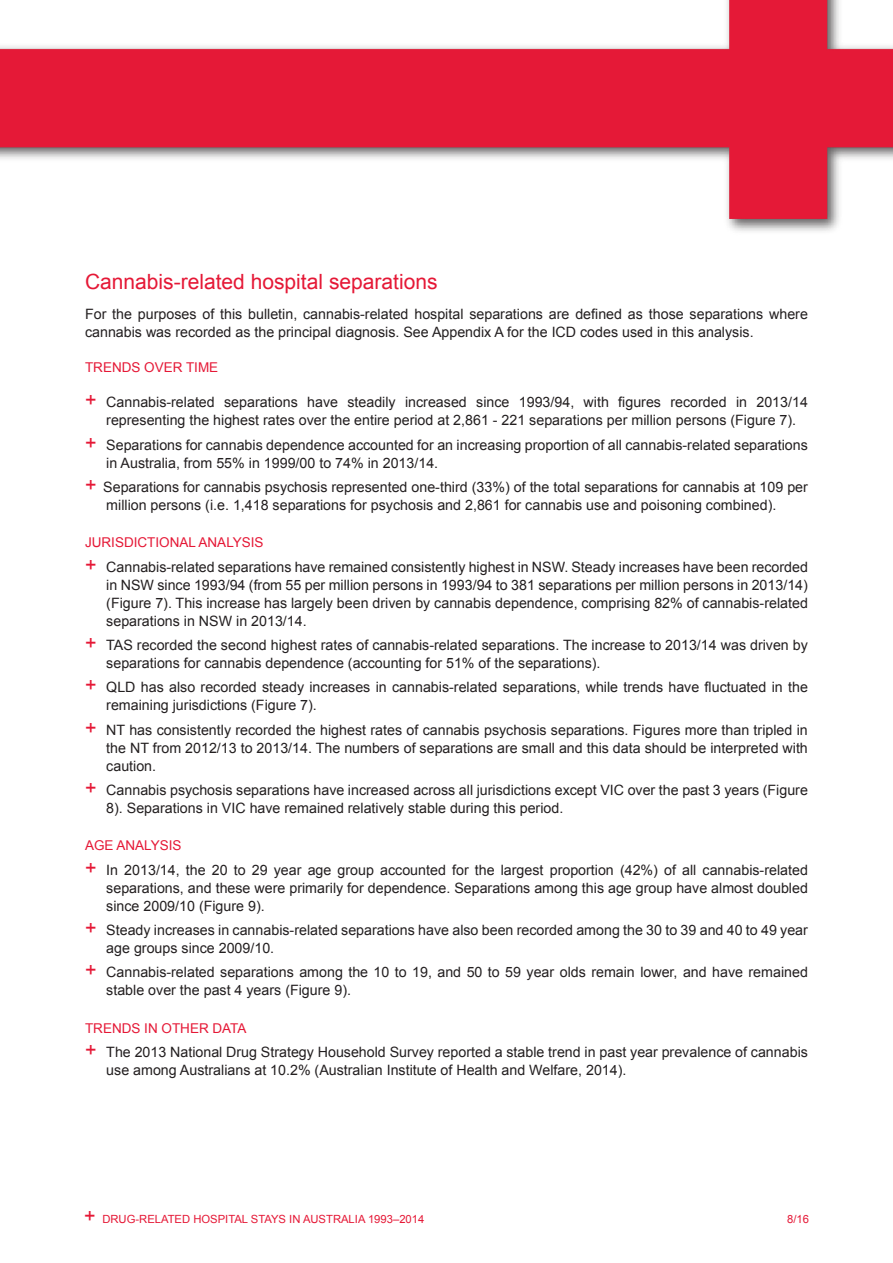
<style>
.page{position:relative;width:893px;height:1263px;background:#fff}
.page>*{position:absolute;margin:0;border:0;box-sizing:border-box;transform-origin:0 0}
._01__Header_1{font:21px "Arial";color:#e51836}
._02__Bullet_1{font:14.25px/18px "Arial";color:#231f20}
._02__Body{font:14.25px/18px "Arial";color:#231f20}
._01__Header_2{font:13.5px "Arial";color:#e51836}
._02__Body-2{font:13.5px "Arial";color:#e51836}
.t1{font:11.25px "Arial";color:#e51836}
.s1{font-family:"Arial Narrow";font-size:24px;color:#e51836}
.s2{font-family:"Arial Narrow";font-size:24px}
</style>
<div class="page">
<img style="left:0;top:0;width:893px;height:231px">
<p class="_01__Header_1" style="left:85px;top:267px;width:354px">Cannabis-related hospital separations</p>
<p class="_02__Body" style="left:85px;top:305px;width:724px">For the purposes of this bulletin, cannabis-related hospital separations are defined as those separations where cannabis was recorded as the principal diagnosis. See Appendix A for the ICD codes used in this analysis.</p>
<p class="_02__Body-2" style="left:85px;top:359px;width:135px">TRENDS OVER TIME</p>
<p class="_02__Bullet_1" style="left:106px;top:393px;width:703px;text-indent:-21px"><span class="s1">+</span> Cannabis-related separations have steadily increased since 1993/94, with figures recorded in 2013/14 representing the highest rates over the entire period at 2,861 - 221 separations per million persons (Figure 7).</p>
<p class="_02__Bullet_1" style="left:106px;top:436px;width:703px;text-indent:-21px"><span class="s1">+</span> Separations for cannabis dependence accounted for an increasing proportion of all cannabis-related separations in Australia, from 55% in 1999/00 to 74% in 2013/14.</p>
<p class="_02__Bullet_1" style="left:106px;top:478px;width:703px;text-indent:-21px"><span class="s1">+</span> Separations for cannabis psychosis represented one-third (33%) of the total separations for cannabis at 109 per million persons (i.e. 1,418 separations for psychosis and 2,861 for cannabis use and poisoning combined).</p>
<p class="_01__Header_2" style="left:85px;top:534px;width:180px">JURISDICTIONAL ANALYSIS</p>
<p class="_02__Bullet_1" style="left:106px;top:558px;width:703px;text-align:justify;text-indent:-21px"><span class="s1">+</span> Cannabis-related separations have remained consistently highest in NSW. Steady increases have been recorded in NSW since 1993/94 (from 55 per million persons in 1993/94 to 381 separations per million persons in 2013/14) (Figure 7). This increase has largely been driven by cannabis dependence, comprising 82% of cannabis-related separations in NSW in 2013/14.</p>
<p class="_02__Bullet_1" style="left:106px;top:636px;width:703px;text-indent:-21px"><span class="s1">+</span> TAS recorded the second highest rates of cannabis-related separations. The increase to 2013/14 was driven by separations for cannabis dependence (accounting for 51% of the separations).</p>
<p class="_02__Bullet_1" style="left:106px;top:678px;width:703px;text-indent:-21px"><span class="s1">+</span> QLD has also recorded steady increases in cannabis-related separations, while trends have fluctuated in the remaining jurisdictions (Figure 7).</p>
<p class="_02__Bullet_1" style="left:106px;top:721px;width:703px;text-align:justify;text-indent:-21px"><span class="s1">+</span> NT has consistently recorded the highest rates of cannabis psychosis separations. Figures more than tripled in the NT from 2012/13 to 2013/14. The numbers of separations are small and this data should be interpreted with caution.</p>
<p class="_02__Bullet_1" style="left:106px;top:781px;width:703px;text-indent:-21px"><span class="s1">+</span> Cannabis psychosis separations have increased across all jurisdictions except VIC over the past 3 years (Figure<br>8). Separations in VIC have remained relatively stable during this period.</p>
<p class="_01__Header_2" style="left:85px;top:837px;width:98px">AGE ANALYSIS</p>
<p class="_02__Bullet_1" style="left:106px;top:861px;width:703px;text-align:justify;text-indent:-21px"><span class="s1">+</span> In 2013/14, the 20 to 29 year age group accounted for the largest proportion (42%) of all cannabis-related separations, and these were primarily for dependence. Separations among this age group have almost doubled since 2009/10 (Figure 9).</p>
<p class="_02__Bullet_1" style="left:106px;top:921px;width:703px;text-indent:-21px"><span class="s1">+</span> Steady increases in cannabis-related separations have also been recorded among the 30 to 39 and 40 to 49 year age groups since 2009/10.</p>
<p class="_02__Bullet_1" style="left:106px;top:963px;width:703px;text-indent:-21px"><span class="s1">+</span> Cannabis-related separations among the 10 to 19, and 50 to 59 year olds remain lower, and have remained stable over the past 4 years (Figure 9).</p>
<p class="_01__Header_2" style="left:85px;top:1019px;width:163px">TRENDS IN OTHER DATA</p>
<p class="_02__Bullet_1" style="left:106px;top:1043px;width:703px;text-indent:-21px"><span class="s1">+</span> The 2013 National Drug Strategy Household Survey reported a stable trend in past year prevalence of cannabis use among Australians at 10.2% (Australian Institute of Health and Welfare, 2014).</p>
<p class="t1" style="left:84px;top:1212px;width:342px"><span class="s2">+</span> DRUG-RELATED HOSPITAL STAYS IN AUSTRALIA 1993–2014</p>
<p class="t1" style="left:787px;top:1212px;width:23px">8/16</p>
</div>
